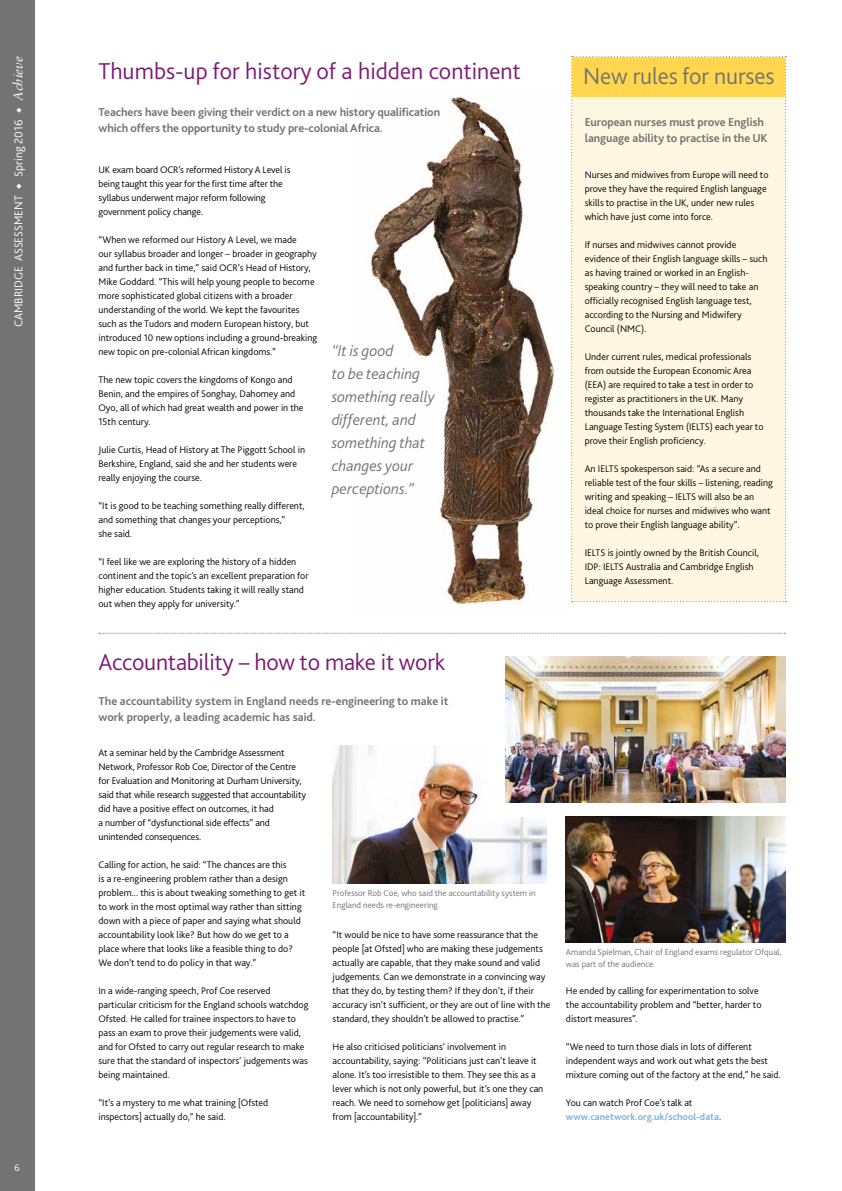
<style>
.page{position:relative;width:842px;height:1191px;background:#fff}
.page>*{position:absolute;margin:0;border:0;box-sizing:border-box;transform-origin:0 0}
.t1{font:300 24px "Bliss 2";color:#7e1974}
.t2{font:300 24px "Bliss 2";letter-spacing:-.01em;color:#747373}
.t3{font:italic 300 16px/23px "Bliss 2";color:#747373}
.t4{font:700 12px/16px "Bliss 2";letter-spacing:-.01em;color:#747373}
.t5{font:300 12px "Bliss 2";color:#fff}
.t6{font:300 10px/14px "Bliss 2";color:#000}
.t7{font:700 10px/14px "Bliss 2";color:#7ab2e1}
.t8{font:300 10px "Bliss 2";color:#fff}
.t9{font:300 9px/12px "Bliss 2";color:#747373}
.s1{font-family:"Sabon";font-weight:400;font-style:italic;font-size:13px}
.s2{font-weight:300;color:#000}
</style>
<div class="page">
<img style="left:368px;top:96px;width:187px;height:509px">
<img style="left:333px;top:745px;width:213px;height:138px">
<div style="left:490px;top:628px;width:280px;height:188px;background:#fff"></div>
<div style="left:571px;top:56px;width:215px;height:546px;background:#fff7e1"></div>
<div style="left:572px;top:57px;width:213px;height:40px;background:#ffd64d"></div>
<div style="left:0;top:0;width:35px;height:1191px;background:#747373"></div>
<svg style="left:99px;top:633px;width:686px;height:1px"></svg>
<img style="left:566px;top:816px;width:219px;height:126px">
<img style="left:505px;top:656px;width:280px;height:146px">
<p class="t5" style="left:11px;top:327px;width:272px;rotate:-90deg">CAMBRIDGE ASSESSMENT ◆ Spring 2016 ◆ <span class="s1">Achieve</span></p>
<p class="t8" style="left:14px;top:1161px;width:7px">6</p>
<h1 class="t1" style="left:98px;top:56px;width:424px">Thumbs-up for history of a hidden continent</h1>
<p class="t4" style="left:98px;top:103px;width:343px">Teachers have been giving their verdict on a new history qualification which offers the opportunity to study pre-colonial Africa.</p>
<p class="t6" style="left:98px;top:162px;width:194px">UK exam board OCR’s reformed History A Level is being taught this year for the first time after the syllabus underwent major reform following government policy change.</p>
<p class="t6" style="left:98px;top:232px;width:220px">“When we reformed our History A Level, we made<br>our syllabus broader and longer – broader in geography and further back in time,” said OCR’s Head of History, Mike Goddard. “This will help young people to become more sophisticated global citizens with a broader understanding of the world. We kept the favourites such as the Tudors and modern European history, but introduced 10 new options including a ground-breaking new topic on pre-colonial African kingdoms.”</p>
<p class="t6" style="left:98px;top:372px;width:207px">The new topic covers the kingdoms of Kongo and Benin, and the empires of Songhay, Dahomey and Oyo, all of which had great wealth and power in the 15th century.</p>
<p class="t6" style="left:98px;top:442px;width:208px">Julie Curtis, Head of History at The Piggott School in<br>Berkshire, England, said she and her students were really enjoying the course.</p>
<p class="t6" style="left:98px;top:498px;width:208px">“It is good to be teaching something really different, and something that changes your perceptions,”<br>she said.</p>
<p class="t6" style="left:98px;top:554px;width:212px">“I feel like we are exploring the history of a hidden continent and the topic’s an excellent preparation for higher education. Students taking it will really stand out when they apply for university.”</p>
<h2 class="t3" style="left:332px;top:338px;width:105px">“It is good<br>to be teaching something really different, and something that changes your perceptions.”</h2>
<h1 class="t2" style="left:583px;top:61px;width:193px">New rules for nurses</h1>
<p class="t4" style="left:585px;top:113px;width:185px">European nurses must prove English language ability to practise in the UK</p>
<p class="t6" style="left:585px;top:168px;width:185px">Nurses and midwives from Europe will need to prove they have the required English language skills to practise in the UK, under new rules which have just come into force.</p>
<p class="t6" style="left:585px;top:238px;width:184px">If nurses and midwives cannot provide evidence of their English language skills – such as having trained or worked in an English&shy;speaking country – they will need to take an officially recognised English language test, according to the Nursing and Midwifery Council (NMC).</p>
<p class="t6" style="left:585px;top:350px;width:180px">Under current rules, medical professionals from outside the European Economic Area (EEA) are required to take a test in order to register as practitioners in the UK. Many thousands take the International English Language Testing System (IELTS) each year to prove their English proficiency.</p>
<p class="t6" style="left:585px;top:462px;width:190px">An IELTS spokesperson said: “As a secure and reliable test of the four skills – listening, reading writing and speaking – IELTS will also be an ideal choice for nurses and midwives who want to prove their English language ability”.</p>
<p class="t6" style="left:585px;top:546px;width:176px">IELTS is jointly owned by the British Council,<br>IDP: IELTS Australia and Cambridge English<br>Language Assessment.</p>
<h1 class="t1" style="left:98px;top:647px;width:348px">Accountability – how to make it work</h1>
<p class="t4" style="left:98px;top:692px;width:351px">The accountability system in England needs re-engineering to make it work properly, a leading academic has said.</p>
<p class="t6" style="left:98px;top:745px;width:209px">At a seminar held by the Cambridge Assessment Network, Professor Rob Coe, Director of the Centre for Evaluation and Monitoring at Durham University, said that while research suggested that accountability did have a positive effect on outcomes, it had<br>a number of “dysfunctional side effects” and unintended consequences.</p>
<p class="t6" style="left:98px;top:857px;width:208px">Calling for action, he said: “The chances are this<br>is a re-engineering problem rather than a design problem... this is about tweaking something to get it to work in the most optimal way rather than sitting down with a piece of paper and saying what should accountability look like? But how do we get to a place where that looks like a feasible thing to do?<br>We don’t tend to do policy in that way.”</p>
<p class="t6" style="left:98px;top:983px;width:211px">In a wide-ranging speech, Prof Coe reserved particular criticism for the England schools watchdog Ofsted. He called for trainee inspectors to have to pass an exam to prove their judgements were valid, and for Ofsted to carry out regular research to make sure that the standard of inspectors’ judgements was being maintained.</p>
<p class="t6" style="left:98px;top:1095px;width:171px">“It’s a mystery to me what training [Ofsted inspectors] actually do,” he said.</p>
<p class="t9" style="left:333px;top:887px;width:205px">Professor Rob Coe, who said the accountability system in<br>England needs re-engineering.</p>
<p class="t6" style="left:333px;top:927px;width:219px">“It would be nice to have some reassurance that the people [at Ofsted] who are making these judgements actually are capable, that they make sound and valid judgements. Can we demonstrate in a convincing way that they do, by testing them? If they don’t, if their accuracy isn’t sufficient, or they are out of line with the standard, they shouldn’t be allowed to practise.”</p>
<p class="t6" style="left:333px;top:1039px;width:212px">He also criticised politicians’ involvement in accountability, saying: “Politicians just can’t leave it alone. It’s too irresistible to them. They see this as a lever which is not only powerful, but it’s one they can reach. We need to somehow get [politicians] away from [accountability].”</p>
<p class="t9" style="left:566px;top:945px;width:217px">Amanda Spielman, Chair of England exams regulator Ofqual, was part of the audience.</p>
<p class="t6" style="left:566px;top:983px;width:197px">He ended by calling for experimentation to solve the accountability problem and “better, harder to distort measures”.</p>
<p class="t6" style="left:566px;top:1039px;width:216px">“We need to turn those dials in lots of different independent ways and work out what gets the best mixture coming out of the factory at the end,” he said.</p>
<p class="t7" style="left:566px;top:1095px;width:157px"><span class="s2">You can watch Prof Coe’s talk at </span>www.canetwork.org.uk/school-data<span class="s2">.</span></p>
</div>
